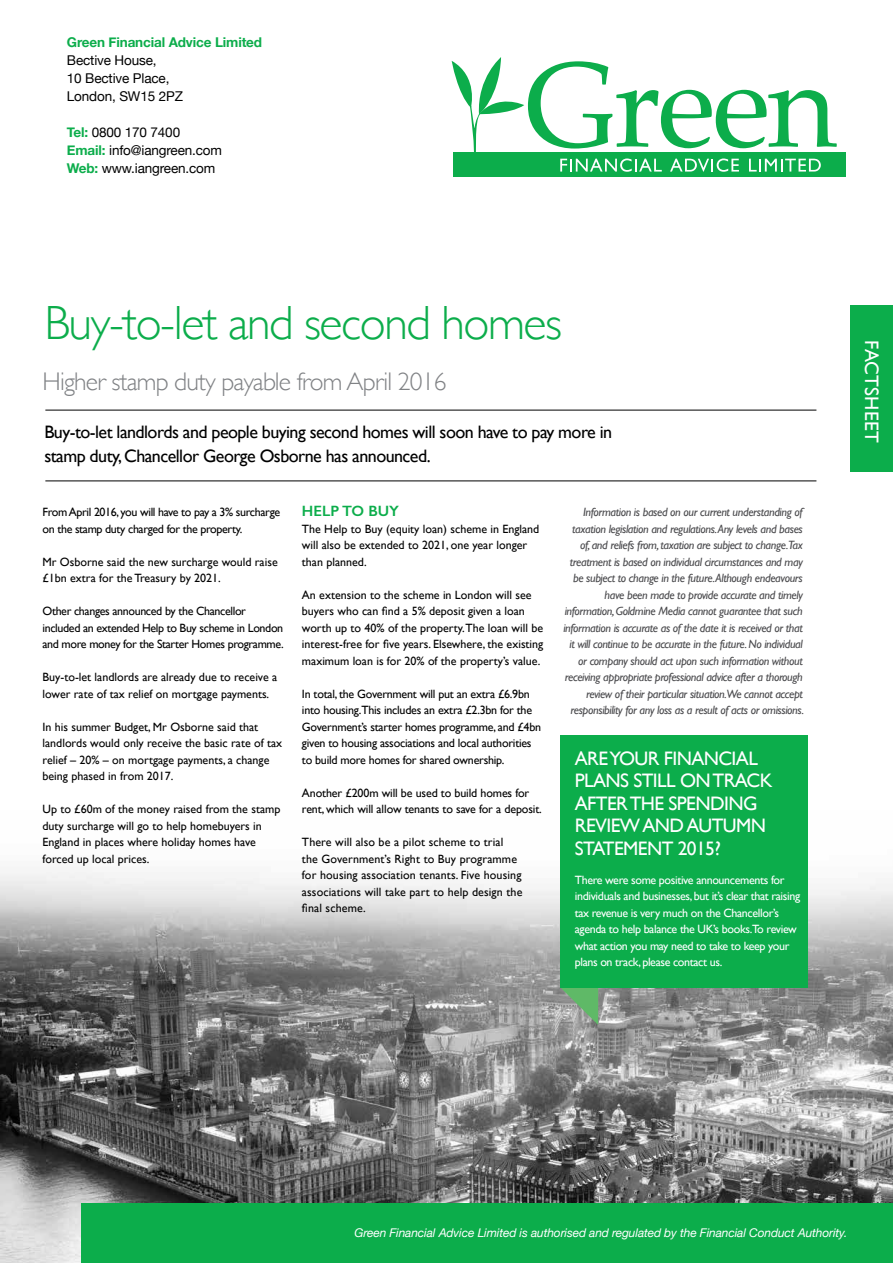
<style>
.page{position:relative;width:893px;height:1263px;background:#fff}
.page>*{position:absolute;margin:0;border:0;box-sizing:border-box;transform-origin:0 0}
.t1{font:300 48px "Gill Sans";letter-spacing:-.03em;color:#0cad4b}
.t2{font:300 25.5px "Gill Sans";letter-spacing:-.03em;color:#808285}
.t3{font:19.5px/22.5px "Gill Sans";letter-spacing:-.03em;color:#fff}
.t4{font:19.5px "Gill Sans";letter-spacing:.01em;color:#fff}
.t5{font:18px/24px "Gill Sans";letter-spacing:-.03em;color:#000}
.t6{font:600 15px "Gill Sans";color:#0cad4b}
.t7{font:13.5px/18px "Helvetica Neue";letter-spacing:-.01em;color:#000}
.t8{font:700 13.5px "Helvetica Neue";letter-spacing:-.01em;color:#0cad4b}
.t9{font:12px/16.5px "Gill Sans";color:#000}
.t10{font:italic 12px/16.5px "Gill Sans";letter-spacing:-.03em;color:#4a4a4d;text-align:right}
.t11{font:12px/16.5px "Gill Sans";letter-spacing:-.03em;color:#fff}
.t12{font:12px/16.5px "Gill Sans";letter-spacing:-.02em;color:#000}
.t13{font:12px/16.5px "Gill Sans";letter-spacing:-.03em;color:#000}
.t14{font:italic 12px "Helvetica Neue";letter-spacing:-.01em;color:#fff}
.s1{font-weight:700;color:#0cad4b}
</style>
<div class="page">
<img style="left:0;top:872px;width:893px;height:391px">
<div style="left:850px;top:306px;width:43px;height:166px;background:#0cad4b"></div>
<hr style="left:45px;top:480px;width:771px;height:1px;background:#000">
<hr style="left:45px;top:410px;width:771px;height:1px;background:#000">
<svg style="left:560px;top:987px;width:38px;height:38px"></svg>
<div style="left:560px;top:735px;width:248px;height:252px;background:#0cad4b"></div>
<div style="left:82px;top:1203px;width:811px;height:60px;background:#0cad4b"></div>
<div style="left:453px;top:152px;width:392px;height:24px;background:#0cad4b"></div>
<svg style="left:452px;top:57px;width:385px;height:115px"></svg>
<p class="t8" style="left:67px;top:34px;width:197px">Green Financial Advice Limited</p>
<p class="t7" style="left:67px;top:51px;width:118px">Bective House,<br>10 Bective Place,<br>London, SW15 2PZ</p>
<p class="t7" style="left:67px;top:123px;width:157px"><span class="s1">Tel:</span> 0800 170 7400<br><span class="s1">Email:</span> info@iangreen.com<br><span class="s1">Web:</span> www.iangreen.com</p>
<h1 class="t1" style="left:44px;top:296px;width:519px">Buy-to-let and second homes</h1>
<h2 class="t2" style="left:43px;top:367px;width:405px">Higher stamp duty payable from April 2016</h2>
<h3 class="t5" style="left:44px;top:419px;width:569px">Buy-to-let landlords and people buying second homes will soon have to pay more in stamp duty, Chancellor George Osborne has announced.</h3>
<p class="t13" style="left:43px;top:504px;width:239px">From April 2016, you will have to pay a 3% surcharge on the stamp duty charged for the property.</p>
<p class="t9" style="left:43px;top:553px;width:237px">Mr Osborne said the new surcharge would raise £1bn extra for the Treasury by 2021.</p>
<p class="t13" style="left:43px;top:603px;width:243px">Other changes announced by the Chancellor included an extended Help to Buy scheme in London and more money for the Starter Homes programme.</p>
<p class="t9" style="left:43px;top:669px;width:236px">Buy-to-let landlords are already due to receive a lower rate of tax relief on mortgage payments.</p>
<p class="t9" style="left:43px;top:718px;width:241px">In his summer Budget, Mr Osborne said that landlords would only receive the basic rate of tax relief – 20% – on mortgage payments, a change being phased in from 2017.</p>
<p class="t9" style="left:43px;top:801px;width:239px">Up to £60m of the money raised from the stamp duty surcharge will go to help homebuyers in England in places where holiday homes have forced up local prices.</p>
<p class="t6" style="left:302px;top:502px;width:99px">HELP TO BUY</p>
<p class="t9" style="left:302px;top:520px;width:239px">The Help to Buy (equity loan) scheme in England will also be extended to 2021, one year longer than planned.</p>
<p class="t9" style="left:302px;top:586px;width:243px">An extension to the scheme in London will see buyers who can find a 5% deposit given a loan worth up to 40% of the property.The loan will be interest-free for five years. Elsewhere, the existing maximum loan is for 20% of the property’s value.</p>
<p class="t12" style="left:302px;top:685px;width:241px">In total, the Government will put an extra £6.9bn into housing.This includes an extra £2.3bn for the Government’s starter homes programme, and £4bn given to housing associations and local authorities to build more homes for shared ownership.</p>
<p class="t9" style="left:302px;top:784px;width:241px">Another £200m will be used to build homes for rent, which will allow tenants to save for a deposit.</p>
<p class="t9" style="left:302px;top:834px;width:222px">There will also be a pilot scheme to trial<br>the Government’s Right to Buy programme for housing association tenants. Five housing associations will take part to help design the final scheme.</p>
<p class="t10" style="left:563px;top:504px;width:242px">Information is based on our current understanding of taxation legislation and regulations.Any levels and bases of, and reliefs from, taxation are subject to change.Tax treatment is based on individual circumstances and may be subject to change in the future.Although endeavours have been made to provide accurate and timely information, Goldmine Media cannot guarantee that such information is accurate as of the date it is received or that it will continue to be accurate in the future. No individual or company should act upon such information without receiving appropriate professional advice after a thorough review of their particular situation.We cannot accept responsibility for any loss as a result of acts or omissions.</p>
<h3 class="t3" style="left:575px;top:747px;width:199px">ARE YOUR FINANCIAL<br>PLANS STILL ON TRACK<br>AFTER THE SPENDING<br>REVIEW AND AUTUMN<br>STATEMENT 2015?</h3>
<p class="t11" style="left:575px;top:871px;width:227px">There were some positive announcements for individuals and businesses, but it’s clear that raising tax revenue is very much on the Chancellor’s agenda to help balance the UK’s books.To review what action you may need to take to keep your plans on track, please contact us.</p>
<h3 class="t4" style="left:883px;top:340px;width:104px;rotate:90deg">FACTSHEET</h3>
<p class="t14" style="left:354px;top:1226px;width:494px">Green Financial Advice Limited is authorised and regulated by the Financial Conduct Authority.</p>
</div>
